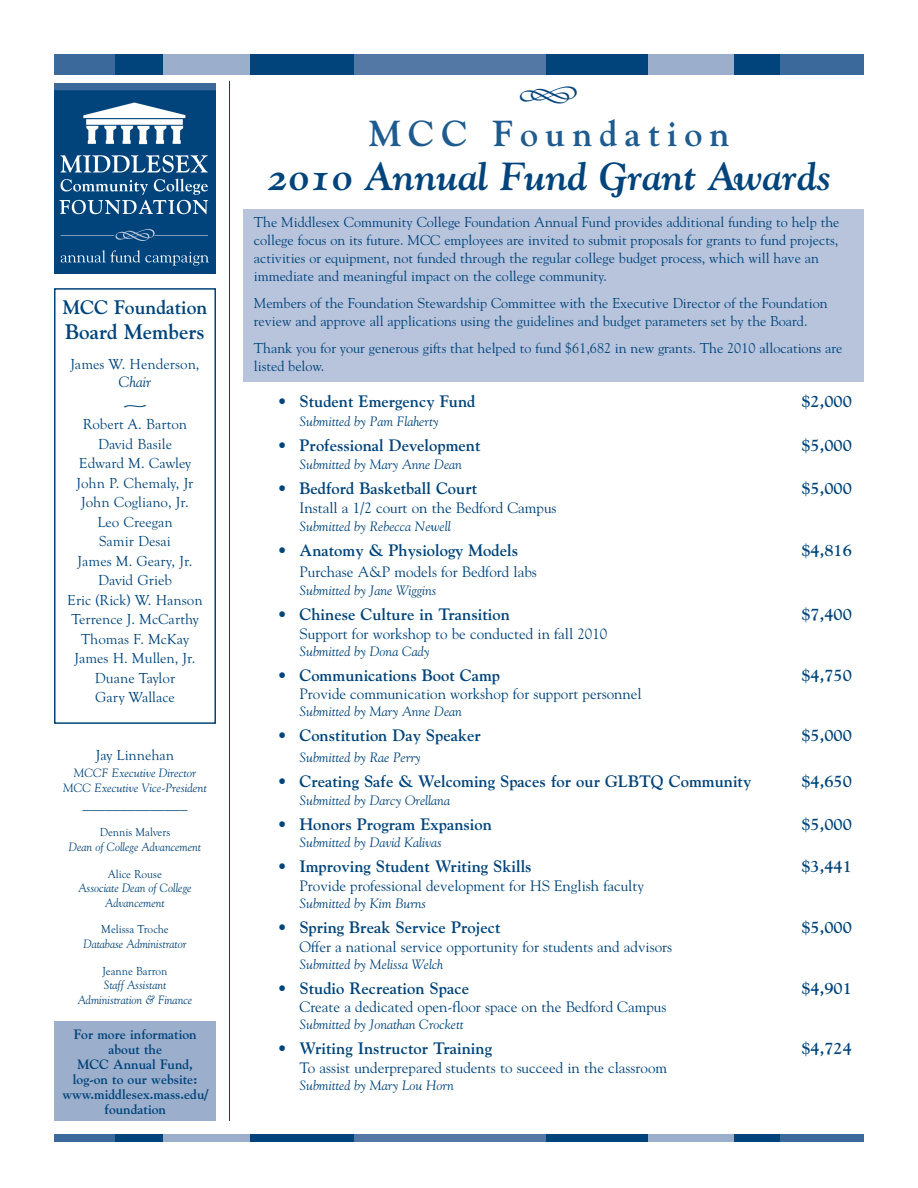
<style>
.page{position:relative;width:918px;height:1188px;background:#fff}
.page>*{position:absolute;margin:0;border:0;box-sizing:border-box;transform-origin:0 0}
.t1{font:39px "Goudy Bold Italic Os F";color:#00447b}
.t2{font:36px "Goudy Bold Os F";letter-spacing:.2em;color:#1e5b8f}
.t3{font:21px "Goudy Bold Os F";color:#00447b}
.t4{font:19.5px "Goudy Bold Os F";color:#00447b}
.t5{font:700 16.5px "Goudy";color:#00447b}
.t6{font:15px "Goudy";color:#00447b}
.t7{font:15px/19.5px "Goudy Old Style T";color:#00447b;text-align:center}
.t8{font:15px "Goudy Bold Os F";color:#00447b}
.t9{font:15px/22.5px "Goudy Italic Os F";color:#00447b}
.t10{font:14.25px/18px "Goudy";color:#00447b}
.t11{font:italic 13.5px "Goudy";color:#00447b}
.t12{font:13.5px/15px "Goudy Bold Os F";color:#00447b;text-align:center}
.t13{font:12px/14.4px "Goudy Italic Os F";color:#00447b;text-align:center;scale:.95 1}
.t14{font:12px "Goudy Old Style T";color:#00447b;scale:.95 1}
.t15{font:12px/14.5px "Goudy Italic Os F";color:#00447b;text-align:center}
.s1{font-weight:400}
</style>
<div class="page">
<div style="left:243px;top:209px;width:621px;height:172px;background:#b8c4dc"></div>
<div style="left:54px;top:54px;width:810px;height:21px;background:#3b699b"></div>
<div style="left:115px;top:54px;width:665px;height:21px;background:#00447b"></div>
<div style="left:163px;top:54px;width:571px;height:21px;background:#9baecc"></div>
<div style="left:251px;top:54px;width:397px;height:21px;background:#00447b"></div>
<div style="left:354px;top:54px;width:191px;height:21px;background:#5378a6"></div>
<div style="left:54px;top:1134px;width:810px;height:7px;background:#3b699b"></div>
<div style="left:115px;top:1134px;width:665px;height:7px;background:#00447b"></div>
<div style="left:163px;top:1134px;width:571px;height:7px;background:#9baecc"></div>
<div style="left:251px;top:1134px;width:397px;height:7px;background:#00447b"></div>
<div style="left:354px;top:1134px;width:191px;height:7px;background:#5378a6"></div>
<img style="left:54px;top:83px;width:162px;height:191px">
<div style="left:54px;top:1021px;width:162px;height:100px;background:#9baecc"></div>
<hr style="left:229px;top:81px;width:1px;height:1040px;background:#00447b">
<div style="left:54px;top:288px;width:162px;height:436px;border:2px solid #00447b"></div>
<h3 class="t4" style="left:63px;top:299px;width:146px">MCC Foundation</h3>
<h3 class="t3" style="left:65px;top:324px;width:141px">Board Members</h3>
<p class="t7" style="left:70px;top:356px;width:131px">James W. Henderson,</p>
<p class="t9" style="left:119px;top:372px;width:34px">Chair ~</p>
<p class="t7" style="left:67px;top:416px;width:137px">Robert A. Barton<br>David Basile<br>Edward M. Cawley<br>John P. Chemaly, Jr<br>John Cogliano, Jr.<br>Leo Creegan<br>Samir Desai<br>James M. Geary, Jr.<br>David Grieb<br>Eric (Rick) W. Hanson<br>Terrence J. McCarthy<br>Thomas F. McKay<br>James H. Mullen, Jr.<br>Duane Taylor<br>Gary Wallace</p>
<p class="t7" style="left:96px;top:746px;width:80px">Jay Linnehan</p>
<p class="t15" style="left:63px;top:767px;width:145px">MCCF Executive Director<br>MCC Executive Vice-President</p>
<p class="t8" style="left:82px;top:797px;width:106px">______________</p>
<p class="t14" style="left:100px;top:828px;width:76px">Dennis Malvers</p>
<p class="t13" style="left:69px;top:840px;width:141px">Dean of College Advancement</p>
<p class="t14" style="left:108px;top:869px;width:58px">Alice Rouse</p>
<p class="t13" style="left:78px;top:882px;width:121px">Associate Dean of College<br>Advancement</p>
<p class="t14" style="left:101px;top:925px;width:72px">Melissa Troche</p>
<p class="t13" style="left:83px;top:937px;width:110px">Database Administrator</p>
<p class="t14" style="left:102px;top:966px;width:70px">Jeanne Barron</p>
<p class="t13" style="left:78px;top:979px;width:122px">Staff Assistant<br>Administration &amp; Finance</p>
<p class="t12" style="left:62px;top:1028px;width:147px">For more information about the<br>MCC Annual Fund, log-on to our website: www.middlesex.mass.edu/ foundation</p>
<h2 class="t2" style="left:369px;top:120px;width:362px">MCC Foundation</h2>
<h1 class="t1" style="left:267px;top:162px;width:567px">2010 Annual Fund Grant Awards</h1>
<p class="t10" style="left:254px;top:215px;width:587px">The Middlesex Community College Foundation Annual Fund provides additional funding to help the college focus on its future. MCC employees are invited to submit proposals for grants to fund projects, activities or equipment, not funded through the regular college budget process, which will have an immediate and meaningful impact on the college community.</p>
<p class="t10" style="left:254px;top:296px;width:575px">Members of the Foundation Stewardship Committee with the Executive Director of the Foundation review and approve all applications using the guidelines and budget parameters set by the Board.</p>
<p class="t10" style="left:254px;top:341px;width:590px">Thank you for your generous gifts that helped to fund $61,682 in new grants. The 2010 allocations are listed below.</p>
<p class="t5" style="left:278px;top:395px;width:199px"><span class="s1">•</span> Student Emergency Fund</p>
<p class="t5" style="left:801px;top:395px;width:52px">$2,000</p>
<p class="t11" style="left:300px;top:416px;width:141px">Submitted by Pam Flaherty</p>
<p class="t5" style="left:278px;top:438px;width:204px"><span class="s1">•</span> Professional Development</p>
<p class="t5" style="left:801px;top:438px;width:52px">$5,000</p>
<p class="t11" style="left:300px;top:459px;width:164px">Submitted by Mary Anne Dean</p>
<p class="t5" style="left:278px;top:482px;width:201px"><span class="s1">•</span> Bedford Basketball Court</p>
<p class="t5" style="left:801px;top:482px;width:52px">$5,000</p>
<p class="t6" style="left:300px;top:502px;width:259px">Install a 1/2 court on the Bedford Campus</p>
<p class="t11" style="left:300px;top:521px;width:153px">Submitted by Rebecca Newell</p>
<p class="t5" style="left:278px;top:544px;width:242px"><span class="s1">•</span> Anatomy &amp; Physiology Models</p>
<p class="t5" style="left:801px;top:544px;width:52px">$4,816</p>
<p class="t6" style="left:300px;top:566px;width:239px">Purchase A&amp;P models for Bedford labs</p>
<p class="t11" style="left:300px;top:585px;width:138px">Submitted by Jane Wiggins</p>
<p class="t5" style="left:278px;top:608px;width:234px"><span class="s1">•</span> Chinese Culture in Transition</p>
<p class="t5" style="left:801px;top:608px;width:52px">$7,400</p>
<p class="t6" style="left:300px;top:628px;width:309px">Support for workshop to be conducted in fall 2010</p>
<p class="t11" style="left:300px;top:646px;width:132px">Submitted by Dona Cady</p>
<p class="t5" style="left:278px;top:668px;width:224px"><span class="s1">•</span> Communications Boot Camp</p>
<p class="t5" style="left:801px;top:668px;width:52px">$4,750</p>
<p class="t6" style="left:300px;top:688px;width:344px">Provide communication workshop for support personnel</p>
<p class="t11" style="left:300px;top:706px;width:164px">Submitted by Mary Anne Dean</p>
<p class="t5" style="left:278px;top:729px;width:205px"><span class="s1">•</span> Constitution Day Speaker</p>
<p class="t5" style="left:801px;top:729px;width:52px">$5,000</p>
<p class="t11" style="left:300px;top:752px;width:123px">Submitted by Rae Perry</p>
<p class="t5" style="left:278px;top:775px;width:475px"><span class="s1">•</span> Creating Safe &amp; Welcoming Spaces for our GLBTQ Community</p>
<p class="t5" style="left:801px;top:775px;width:52px">$4,650</p>
<p class="t11" style="left:300px;top:795px;width:152px">Submitted by Darcy Orellana</p>
<p class="t5" style="left:278px;top:818px;width:216px"><span class="s1">•</span> Honors Program Expansion</p>
<p class="t5" style="left:801px;top:818px;width:52px">$5,000</p>
<p class="t11" style="left:300px;top:837px;width:144px">Submitted by David Kalivas</p>
<p class="t5" style="left:278px;top:860px;width:256px"><span class="s1">•</span> Improving Student Writing Skills</p>
<p class="t5" style="left:801px;top:860px;width:52px">$3,441</p>
<p class="t6" style="left:300px;top:880px;width:346px">Provide professional development for HS English faculty</p>
<p class="t11" style="left:300px;top:898px;width:128px">Submitted by Kim Burns</p>
<p class="t5" style="left:278px;top:921px;width:224px"><span class="s1">•</span> Spring Break Service Project</p>
<p class="t5" style="left:801px;top:921px;width:52px">$5,000</p>
<p class="t6" style="left:299px;top:940px;width:374px">Offer a national service opportunity for students and advisors</p>
<p class="t11" style="left:300px;top:958px;width:145px">Submitted by Melissa Welch</p>
<p class="t5" style="left:278px;top:981px;width:193px"><span class="s1">•</span> Studio Recreation Space</p>
<p class="t5" style="left:801px;top:981px;width:52px">$4,901</p>
<p class="t6" style="left:300px;top:1001px;width:368px">Create a dedicated open-floor space on the Bedford Campus</p>
<p class="t11" style="left:300px;top:1019px;width:166px">Submitted by Jonathan Crockett</p>
<p class="t5" style="left:278px;top:1042px;width:216px"><span class="s1">•</span> Writing Instructor Training</p>
<p class="t5" style="left:801px;top:1042px;width:52px">$4,724</p>
<p class="t6" style="left:300px;top:1062px;width:369px">To assist underprepared students to succeed in the classroom</p>
<p class="t11" style="left:300px;top:1080px;width:156px">Submitted by Mary Lou Horn</p>
</div>
